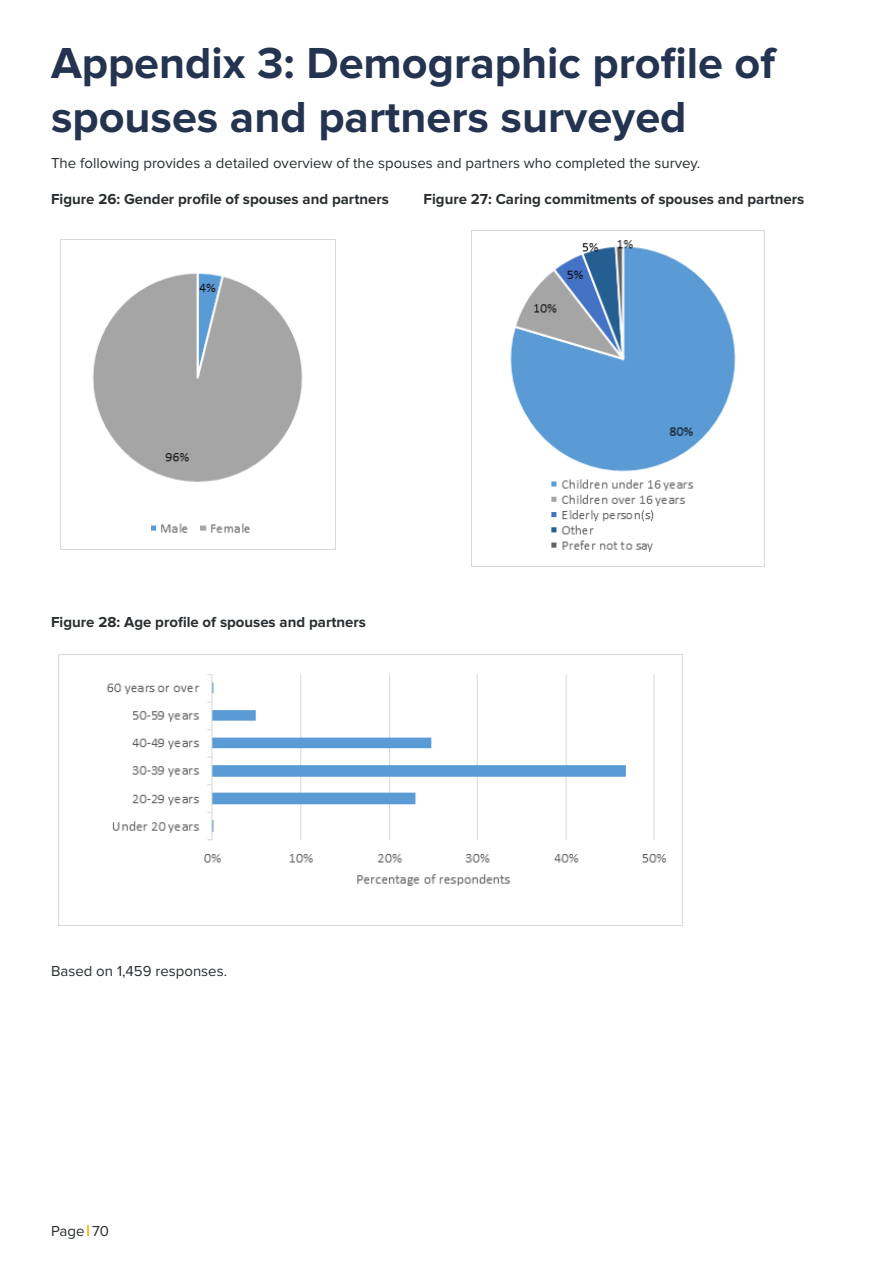
<style>
.page{position:relative;width:893px;height:1263px;background:#fff}
.page>*{position:absolute;margin:0;border:0;box-sizing:border-box;transform-origin:0 0}
.t1{font:700 45px/54px "Proxima Nova";color:#233350}
.t2{font:700 15px "Proxima Nova";color:#2a2e31}
.t3{font:15px "Proxima Nova";color:#2a2e31}
</style>
<div class="page">
<svg style="left:87px;top:1225px;width:2px;height:10px"></svg>
<img style="left:93px;top:240px;width:243px;height:309px">
<img style="left:471px;top:231px;width:294px;height:336px">
<img style="left:58px;top:655px;width:625px;height:271px">
<p class="t1" style="left:51px;top:37px;width:726px">Appendix 3: Demographic profile of spouses and partners surveyed</p>
<p class="t3" style="left:51px;top:154px;width:651px">The following provides a detailed overview of the spouses and partners who completed the survey.</p>
<p class="t2" style="left:51px;top:190px;width:339px">Figure 26: Gender profile of spouses and partners</p>
<p class="t2" style="left:424px;top:190px;width:382px">Figure 27: Caring commitments of spouses and partners</p>
<p class="t2" style="left:51px;top:614px;width:316px">Figure 28: Age profile of spouses and partners</p>
<p class="t3" style="left:51px;top:962px;width:178px">Based on 1,459 responses.</p>
<p class="t3" style="left:51px;top:1222px;width:60px">Page 70</p>
</div>
